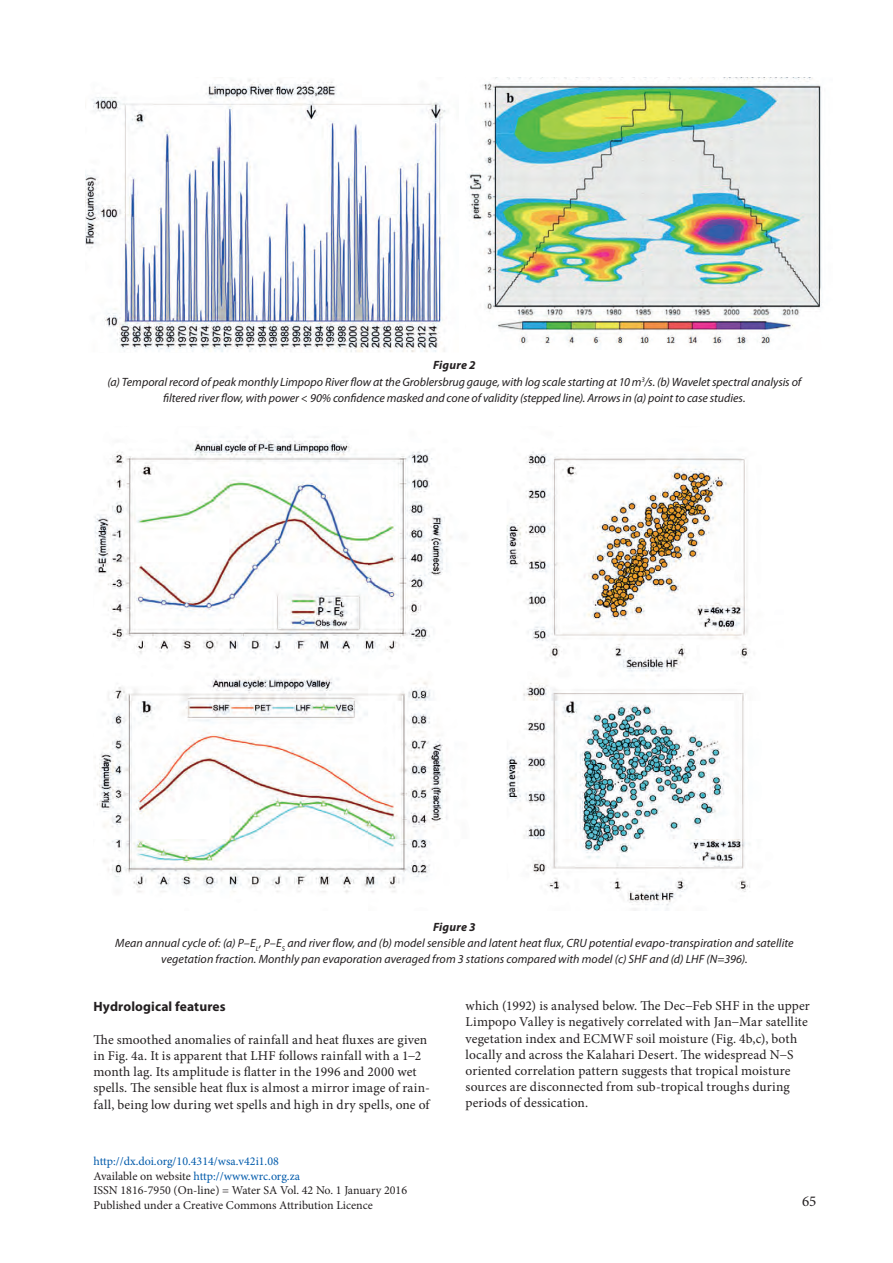
<style>
.page{position:relative;width:893px;height:1263px;background:#fff}
.page>*{position:absolute;margin:0;border:0;box-sizing:border-box;transform-origin:0 0}
.t1{font:15px "Minion Pro";color:#231f20}
.t2{font:13.5px/16.2px "Minion Pro";letter-spacing:.01em;color:#231f20}
.t3{font:700 13.5px "Myriad Pro";letter-spacing:.01em;color:#231f20}
.t4{font:italic 12px/16.2px "Myriad Pro";color:#231f20;text-align:center}
.t5{font:12px/14.4px "Minion Pro";color:#231f20}
.s1{font-weight:700}
.s2{color:#015aaa}
</style>
<div class="page">
<img style="left:85px;top:79px;width:361px;height:273px">
<img style="left:468px;top:78px;width:354px;height:269px">
<img style="left:94px;top:437px;width:656px;height:474px">
<p class="t4" style="left:108px;top:358px;width:695px"><span class="s1">Figure 2<br></span>(a) Temporal record of peak monthly Limpopo River flow at the Groblersbrug gauge, with log scale starting at 10 m<sup>3</sup>/s. (b) Wavelet spectral analysis of filtered river flow, with power &lt; 90% confidence masked and cone of validity (stepped line). Arrows in (a) point to case studies.</p>
<p class="t4" style="left:115px;top:919px;width:680px"><span class="s1">Figure 3<br></span>Mean annual cycle of: (a) P–E<sub>L</sub>, P–E<sub>S</sub> and river flow, and (b) model sensible and latent heat flux, CRU potential evapo-transpiration and satellite vegetation fraction. Monthly pan evaporation averaged from 3 stations compared with model (c) SHF and (d) LHF (N=396).</p>
<p class="t3" style="left:94px;top:997px;width:134px">Hydrological features</p>
<p class="t2" style="left:94px;top:1031px;width:338px">The smoothed anomalies of rainfall and heat fluxes are given in Fig. 4a. It is apparent that LHF follows rainfall with a 1−2 month lag. Its amplitude is flatter in the 1996 and 2000 wet spells. The sensible heat flux is almost a mirror image of rain&shy;fall, being low during wet spells and high in dry spells, one of</p>
<p class="t2" style="left:466px;top:998px;width:346px">which (1992) is analysed below. The Dec−Feb SHF in the upper Limpopo Valley is negatively correlated with Jan−Mar satellite vegetation index and ECMWF soil moisture (Fig. 4b,c), both locally and across the Kalahari Desert. The widespread N−S oriented correlation pattern suggests that tropical moisture sources are disconnected from sub-tropical troughs during periods of dessication.</p>
<p class="t5" style="left:94px;top:1154px;width:315px"><span class="s2">http://dx.doi.org/10.4314/wsa.v42i1.08<br></span>Available on website <span class="s2">http://www.wrc.org.za<br></span>ISSN 1816-7950 (On-line) = Water SA Vol. 42 No. 1 January 2016<br>Published under a Creative Commons Attribution Licence</p>
<p class="t1" style="left:802px;top:1191px;width:16px">65</p>
</div>
